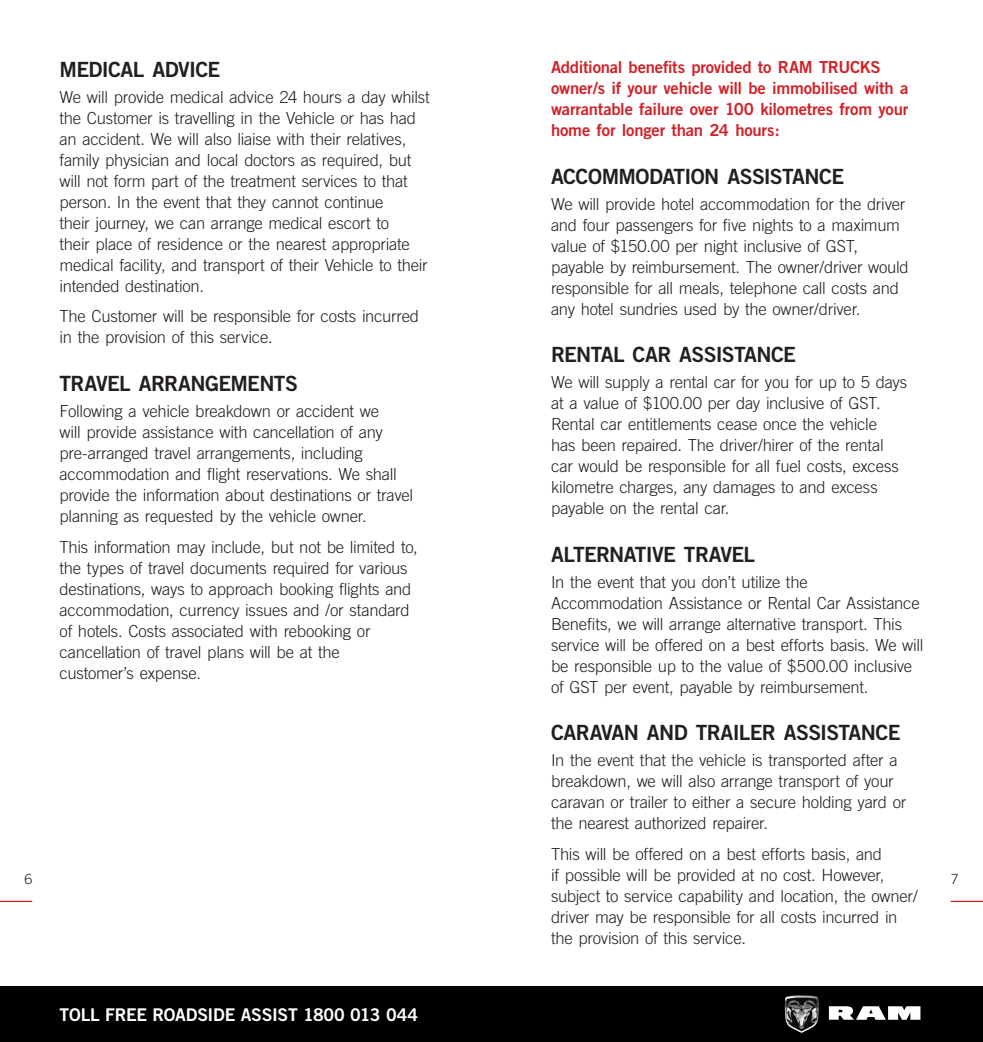
<style>
.page{position:relative;width:983px;height:1042px;background:#fff}
.page>*{position:absolute;margin:0;border:0;box-sizing:border-box;transform-origin:0 0}
.t1{font:21px "Trade Gothic Bold Two";letter-spacing:-.03em;color:#231f20}
.t2{font:17.5px "Trade Gothic Bold Two";letter-spacing:-.01em;color:#fff}
.t3{font:300 16.62px/21px "Trade Gothic";letter-spacing:-.015em;color:#231f20}
.t4{font:16.62px/21px "Trade Gothic Bold Two";letter-spacing:-.015em;color:#d1232a}
.t5{font:300 14px "Trade Gothic";color:#231f20}
</style>
<div class="page">
<div style="left:0;top:986px;width:982px;height:56px;background:#000"></div>
<svg style="left:828px;top:1006px;width:92px;height:14px"></svg>
<img style="left:784px;top:995px;width:34px;height:38px">
<hr style="left:0;top:901px;width:32px;height:1px;background:#d1232a">
<hr style="left:950px;top:901px;width:32px;height:1px;background:#d1232a">
<p class="t4" style="left:551px;top:56px;width:358px">Additional benefits provided to RAM TRUCKS owner/s if your vehicle will be immobilised with a warrantable failure over 100 kilometres from your home for longer than 24 hours:</p>
<p class="t1" style="left:551px;top:163px;width:294px">ACCOMMODATION ASSISTANCE</p>
<p class="t3" style="left:551px;top:193px;width:359px">We will provide hotel accommodation for the driver and four passengers for five nights to a maximum value of $150.00 per night inclusive of GST, payable by reimbursement. The owner/driver would responsible for all meals, telephone call costs and any hotel sundries used by the owner/driver.</p>
<p class="t1" style="left:551px;top:342px;width:246px">RENTAL CAR ASSISTANCE</p>
<p class="t3" style="left:551px;top:371px;width:357px">We will supply a rental car for you for up to 5 days at a value of $100.00 per day inclusive of GST.<br>Rental car entitlements cease once the vehicle<br>has been repaired. The driver/hirer of the rental car would be responsible for all fuel costs, excess kilometre charges, any damages to and excess payable on the rental car.</p>
<p class="t1" style="left:551px;top:541px;width:206px">ALTERNATIVE TRAVEL</p>
<p class="t3" style="left:551px;top:571px;width:374px">In the event that you don’t utilize the Accommodation Assistance or Rental Car Assistance Benefits, we will arrange alternative transport. This service will be offered on a best efforts basis. We will be responsible up to the value of $500.00 inclusive of GST per event, payable by reimbursement.</p>
<p class="t1" style="left:551px;top:720px;width:351px">CARAVAN AND TRAILER ASSISTANCE</p>
<p class="t3" style="left:551px;top:749px;width:357px">In the event that the vehicle is transported after a breakdown, we will also arrange transport of your caravan or trailer to either a secure holding yard or the nearest authorized repairer.</p>
<p class="t3" style="left:551px;top:843px;width:368px">This will be offered on a best efforts basis, and<br>if possible will be provided at no cost. However, subject to service capability and location, the owner/ driver may be responsible for all costs incurred in the provision of this service.</p>
<p class="t1" style="left:60px;top:56px;width:162px">MEDICAL ADVICE</p>
<p class="t3" style="left:60px;top:86px;width:371px">We will provide medical advice 24 hours a day whilst the Customer is travelling in the Vehicle or has had an accident. We will also liaise with their relatives, family physician and local doctors as required, but will not form part of the treatment services to that person. In the event that they cannot continue<br>their journey, we can arrange medical escort to<br>their place of residence or the nearest appropriate medical facility, and transport of their Vehicle to their intended destination.</p>
<p class="t3" style="left:60px;top:306px;width:361px">The Customer will be responsible for costs incurred in the provision of this service.</p>
<p class="t1" style="left:60px;top:370px;width:240px">TRAVEL ARRANGEMENTS</p>
<p class="t3" style="left:60px;top:400px;width:355px">Following a vehicle breakdown or accident we<br>will provide assistance with cancellation of any pre-arranged travel arrangements, including accommodation and flight reservations. We shall provide the information about destinations or travel planning as requested by the vehicle owner.</p>
<p class="t3" style="left:60px;top:536px;width:360px">This information may include, but not be limited to, the types of travel documents required for various destinations, ways to approach booking flights and accommodation, currency issues and /or standard of hotels. Costs associated with rebooking or cancellation of travel plans will be at the customer’s expense.</p>
<p class="t5" style="left:24px;top:871px;width:9px">6</p>
<p class="t5" style="left:950px;top:871px;width:9px">7</p>
<p class="t2" style="left:60px;top:1004px;width:360px">TOLL FREE ROADSIDE ASSIST 1800 013 044</p>
</div>
